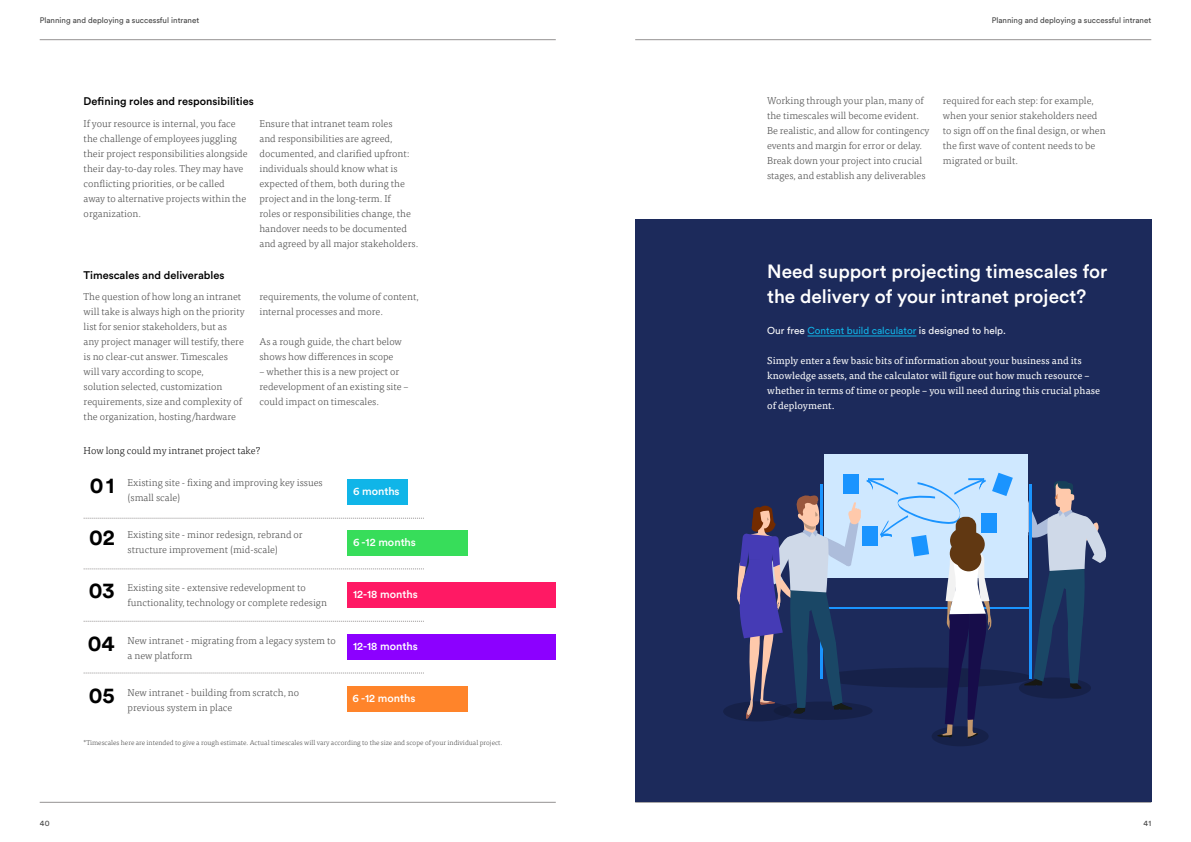
<style>
.page{position:relative;width:1191px;height:842px;background:#fff}
.page>*{position:absolute;margin:0;border:0;box-sizing:border-box;transform-origin:0 0}
.t1{font:700 22px "Circular Std";color:#000}
.t2{font:500 19px/25px "Circular Std";color:#fff}
.t3{font:500 11px "Circular Std";color:#000}
.t4{font:500 11px "Circular Std";color:#fff}
.t5{font:300 10px/15px "Tisa OT";color:#444}
.t6{font:10px/15px "Tisa OT";color:#fff}
.t7{font:10px "Circular Std";color:#fff}
.t8{font:300 10px "Tisa OT";color:#000}
.t9{font:8px "Circular Std";color:#444}
.t10{font:300 7px "Tisa OT";color:#444}
.s1{color:#10b5e8}
</style>
<div class="page">
<hr style="left:40px;top:40px;width:516px;height:1px;background:#959292">
<hr style="left:40px;top:802px;width:516px;height:1px;background:#959292">
<hr style="left:635px;top:40px;width:516px;height:1px;background:#959292">
<hr style="left:635px;top:802px;width:516px;height:1px;background:#959292">
<div style="left:635px;top:220px;width:516px;height:582px;background:#1c2a5b"></div>
<hr style="left:807px;top:336px;width:109px;height:1px;background:#10b5e8">
<div style="left:931px;top:726px;width:57px;height:20px;background:#162149;border-radius:50%"></div>
<div style="left:824px;top:454px;width:203px;height:123px;background:#cfe8ff"></div>
<svg style="left:723px;top:473px;width:383px;height:266px"></svg>
<div style="left:347px;top:479px;width:60px;height:26px;background:#10b5e8"></div>
<div style="left:347px;top:530px;width:121px;height:26px;background:#37dd5a"></div>
<div style="left:347px;top:686px;width:121px;height:26px;background:#ff842a"></div>
<div style="left:347px;top:582px;width:209px;height:26px;background:#ff1964"></div>
<div style="left:347px;top:634px;width:209px;height:26px;background:#8c00ff"></div>
<svg style="left:84px;top:518px;width:340px;height:1px"></svg>
<svg style="left:84px;top:569px;width:340px;height:1px"></svg>
<svg style="left:84px;top:621px;width:340px;height:1px"></svg>
<svg style="left:84px;top:673px;width:340px;height:1px"></svg>
<p class="t9" style="left:40px;top:16px;width:161px">Planning and deploying a successful intranet</p>
<p class="t9" style="left:991px;top:16px;width:161px">Planning and deploying a successful intranet</p>
<p class="t3" style="left:84px;top:95px;width:172px">Defining roles and responsibilities</p>
<p class="t5" style="left:84px;top:116px;width:166px">If your resource is internal, you face the challenge of employees juggling their project responsibilities alongside their day-to-day roles. They may have conflicting priorities, or be called away to alternative projects within the organization.</p>
<p class="t5" style="left:259px;top:116px;width:160px">Ensure that intranet team roles<br>and responsibilities are agreed, documented, and clarified upfront: individuals should know what is expected of them, both during the project and in the long-term. If<br>roles or responsibilities change, the handover needs to be documented and agreed by all major stakeholders.</p>
<p class="t3" style="left:84px;top:268px;width:142px">Timescales and deliverables</p>
<p class="t5" style="left:84px;top:290px;width:163px">The question of how long an intranet will take is always high on the priority list for senior stakeholders, but as any project manager will testify, there is no clear-cut answer. Timescales will vary according to scope,<br>solution selected, customization requirements, size and complexity of the organization, hosting/hardware</p>
<p class="t5" style="left:259px;top:290px;width:161px">requirements, the volume of content, internal processes and more.</p>
<p class="t5" style="left:259px;top:335px;width:144px">As a rough guide, the chart below shows how differences in scope</p>
<p class="t5" style="left:259px;top:365px;width:151px">– whether this is a new project or redevelopment of an existing site – could impact on timescales.</p>
<p class="t8" style="left:84px;top:445px;width:178px">How long could my intranet project take?</p>
<h1 class="t1" style="left:90px;top:471px;width:26px">01</h1>
<h1 class="t1" style="left:89px;top:523px;width:27px">02</h1>
<h1 class="t1" style="left:89px;top:576px;width:27px">03</h1>
<h1 class="t1" style="left:88px;top:629px;width:28px">04</h1>
<h1 class="t1" style="left:89px;top:681px;width:27px">05</h1>
<p class="t5" style="left:128px;top:476px;width:197px">Existing site - fixing and improving key issues (small scale)</p>
<p class="t5" style="left:128px;top:527px;width:177px">Existing site - minor redesign, rebrand or structure improvement (mid-scale)</p>
<p class="t5" style="left:128px;top:580px;width:201px">Existing site - extensive redevelopment to functionality, technology or complete redesign</p>
<p class="t5" style="left:128px;top:633px;width:210px">New intranet - migrating from a legacy system to a new platform</p>
<p class="t5" style="left:128px;top:685px;width:173px">New intranet - building from scratch, no previous system in place</p>
<p class="t10" style="left:84px;top:739px;width:420px">*Timescales here are intended to give a rough estimate. Actual timescales will vary according to the size and scope of your individual project.</p>
<p class="t4" style="left:353px;top:484px;width:48px">6 months</p>
<p class="t4" style="left:353px;top:535px;width:64px">6 -12 months</p>
<p class="t4" style="left:353px;top:587px;width:66px">12-18 months</p>
<p class="t4" style="left:353px;top:640px;width:66px">12-18 months</p>
<p class="t4" style="left:352px;top:692px;width:64px">6 -12 months</p>
<p class="t5" style="left:767px;top:93px;width:164px">Working through your plan, many of the timescales will become evident.<br>Be realistic, and allow for contingency events and margin for error or delay.<br>Break down your project into crucial stages, and establish any deliverables</p>
<p class="t5" style="left:943px;top:93px;width:164px">required for each step: for example, when your senior stakeholders need to sign off on the final design, or when the first wave of content needs to be migrated or built.</p>
<h2 class="t2" style="left:767px;top:258px;width:341px">Need support projecting timescales for the delivery of your intranet project?</h2>
<p class="t7" style="left:767px;top:324px;width:240px">Our free <span class="s1">Content build calculator</span> is designed to help.</p>
<p class="t6" style="left:767px;top:353px;width:334px">Simply enter a few basic bits of information about your business and its knowledge assets, and the calculator will figure out how much resource – whether in terms of time or people – you will need during this crucial phase of deployment.</p>
<p class="t9" style="left:40px;top:818px;width:11px">40</p>
<p class="t9" style="left:1143px;top:818px;width:9px">41</p>
</div>
